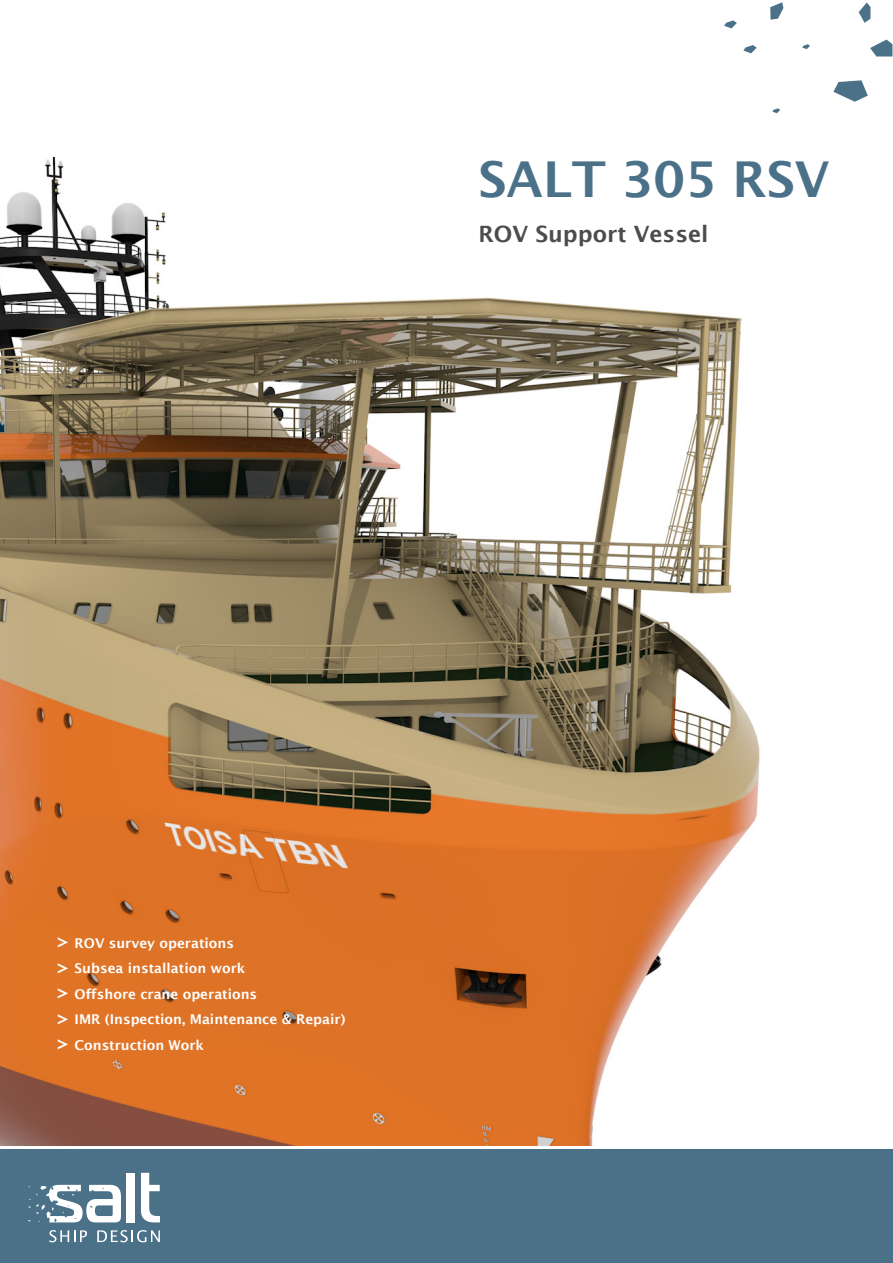
<style>
.page{position:relative;width:893px;height:1263px;background:#fff}
.page>*{position:absolute;margin:0;border:0;box-sizing:border-box;transform-origin:0 0}
.t1{font:600 49.5px "Lucida Sans";color:#4b7189}
.t2{font:600 22.5px "Lucida Sans";color:#4b4c4d}
.t3{font:600 19.5px/25.5px "Lucida Sans";color:#fff;text-align:justify}
.t4{font:600 13.5px/25.5px "Lucida Sans";color:#fff}
</style>
<div class="page">
<img style="left:0;top:158px;width:760px;height:988px">
<svg style="left:870px;top:40px;width:22px;height:17px"></svg>
<svg style="left:802px;top:44px;width:8px;height:5px"></svg>
<svg style="left:743px;top:45px;width:14px;height:8px"></svg>
<svg style="left:772px;top:108px;width:8px;height:5px"></svg>
<svg style="left:833px;top:80px;width:35px;height:22px"></svg>
<svg style="left:770px;top:2px;width:13px;height:18px"></svg>
<svg style="left:724px;top:20px;width:13px;height:8px"></svg>
<svg style="left:859px;top:3px;width:11px;height:20px"></svg>
<div style="left:0;top:1148px;width:893px;height:115px;background:#4b7189"></div>
<div style="left:127px;top:1173px;width:8px;height:49px;background:#fff"></div>
<svg style="left:141px;top:1173px;width:19px;height:49px"></svg>
<svg style="left:49px;top:1230px;width:38px;height:12px"></svg>
<svg style="left:97px;top:1230px;width:63px;height:12px"></svg>
<svg style="left:28px;top:1185px;width:93px;height:37px"></svg>
<h1 class="t1" style="left:478px;top:151px;width:353px">SALT 305 RSV</h1>
<h2 class="t2" style="left:478px;top:221px;width:232px">ROV Support Vessel</h2>
<h3 class="t3" style="left:57px;top:928px;width:14px">&gt; &gt; &gt; &gt; &gt;</h3>
<p class="t4" style="left:75px;top:930px;width:272px">ROV survey operations<br>Subsea installation work<br>Offshore crane operations<br>IMR (Inspection, Maintenance &amp; Repair)<br>Construction Work</p>
</div>
